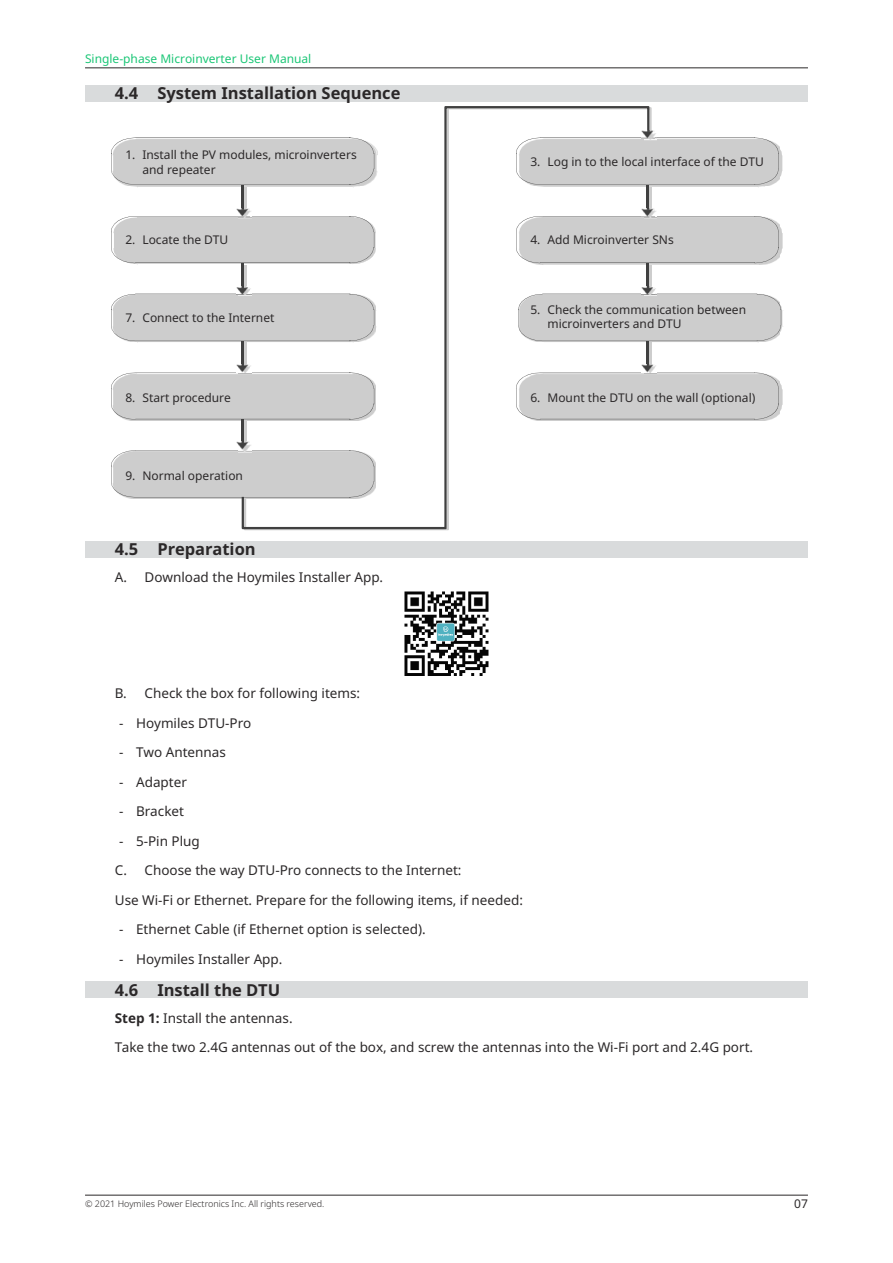
<style>
.page{position:relative;width:893px;height:1263px;background:#fff}
.page>*{position:absolute;margin:0;border:0;box-sizing:border-box;transform-origin:0 0}
.t1{font:700 16.5px "Noto Sans";color:#2b2829}
.t2{font:13.5px/29.5px "Noto Sans";color:#2b2829}
.t3{font:12px/14.4px "Noto Sans";color:#2b2829}
.t4{font:12px "Noto Sans";color:#1bc676}
.t5{font:300 9px "Noto Sans";color:#2b2829}
.s1{font-weight:700}
</style>
<div class="page">
<hr style="left:85px;top:1195px;width:723px;height:1px;background:#2b2829">
<hr style="left:85px;top:68px;width:723px;height:1px;background:#2b2829">
<div style="left:85px;top:85px;width:723px;height:17px;background:#d9dbdc"></div>
<div style="left:85px;top:541px;width:723px;height:16px;background:#d9dbdc"></div>
<div style="left:85px;top:981px;width:723px;height:17px;background:#d9dbdc"></div>
<svg style="left:111px;top:137px;width:131px;height:51px;background:#cecece"></svg>
<svg style="left:111px;top:209px;width:131px;height:56px"></svg>
<svg style="left:111px;top:286px;width:131px;height:57px"></svg>
<svg style="left:111px;top:364px;width:131px;height:57px"></svg>
<svg style="left:111px;top:442px;width:131px;height:57px"></svg>
<svg style="left:242px;top:106px;width:407px;height:423px"></svg>
<svg style="left:516px;top:130px;width:266px;height:57px"></svg>
<hr style="left:649px;top:187px;width:2px;height:26px;background:#cdcdcd">
<hr style="left:647px;top:185px;width:2px;height:25px;background:#404040">
<svg style="left:516px;top:209px;width:266px;height:56px;background:#d2d2d2"></svg>
<hr style="left:649px;top:265px;width:2px;height:25px;background:#cdcdcd">
<hr style="left:647px;top:263px;width:2px;height:26px;background:#404040">
<svg style="left:518px;top:286px;width:265px;height:56px;background:#d2d2d2"></svg>
<hr style="left:649px;top:342px;width:2px;height:26px;background:#cdcdcd">
<hr style="left:647px;top:341px;width:2px;height:26px;background:#404040">
<svg style="left:516px;top:364px;width:266px;height:57px"></svg>
<img style="left:404px;top:591px;width:85px;height:85px">
<p class="t4" style="left:85px;top:54px;width:228px">Single-phase Microinverter User Manual</p>
<p class="t1" style="left:115px;top:87px;width:287px">4.4 System Installation Sequence</p>
<p class="t3" style="left:142px;top:149px;width:216px;text-indent:-17px">1. Install the PV modules, microinverters and repeater</p>
<p class="t3" style="left:125px;top:234px;width:104px">2. Locate the DTU</p>
<p class="t3" style="left:125px;top:312px;width:151px">7. Connect to the Internet</p>
<p class="t3" style="left:125px;top:391px;width:107px">8. Start procedure</p>
<p class="t3" style="left:125px;top:470px;width:119px">9. Normal operation</p>
<p class="t1" style="left:115px;top:542px;width:142px">4.5 Preparation</p>
<p class="t2" style="left:115px;top:564px;width:270px">A. Download the Hoymiles Installer App.</p>
<p class="t3" style="left:530px;top:155px;width:235px">3. Log in to the local interface of the DTU</p>
<p class="t3" style="left:530px;top:234px;width:145px">4. Add Microinverter SNs</p>
<p class="t3" style="left:547px;top:303px;width:200px;text-indent:-17px">5. Check the communication between microinverters and DTU</p>
<p class="t3" style="left:530px;top:391px;width:226px">6. Mount the DTU on the wall (optional)</p>
<p class="t2" style="left:115px;top:680px;width:247px">B. Check the box for following items:</p>
<p class="t2" style="left:119px;top:709px;width:134px">- Hoymiles DTU-Pro</p>
<p class="t2" style="left:119px;top:739px;width:108px">- Two Antennas</p>
<p class="t2" style="left:119px;top:768px;width:69px">- Adapter</p>
<p class="t2" style="left:119px;top:798px;width:66px">- Bracket</p>
<p class="t2" style="left:115px;top:827px;width:410px;text-indent:4px">- 5-Pin Plug<br>C. Choose the way DTU-Pro connects to the Internet:<br>Use Wi-Fi or Ethernet. Prepare for the following items, if needed:</p>
<p class="t2" style="left:119px;top:916px;width:308px">- Ethernet Cable (if Ethernet option is selected).</p>
<p class="t2" style="left:119px;top:945px;width:165px">- Hoymiles Installer App.</p>
<p class="t1" style="left:115px;top:983px;width:167px">4.6 Install the DTU</p>
<p class="t2" style="left:115px;top:1004px;width:640px"><span class="s1">Step 1:</span> Install the antennas.<br>Take the two 2.4G antennas out of the box, and screw the antennas into the Wi-Fi port and 2.4G port.</p>
<p class="t5" style="left:85px;top:1200px;width:241px">© 2021 Hoymiles Power Electronics Inc. All rights reserved.</p>
<p class="t3" style="left:794px;top:1198px;width:15px">07</p>
</div>
